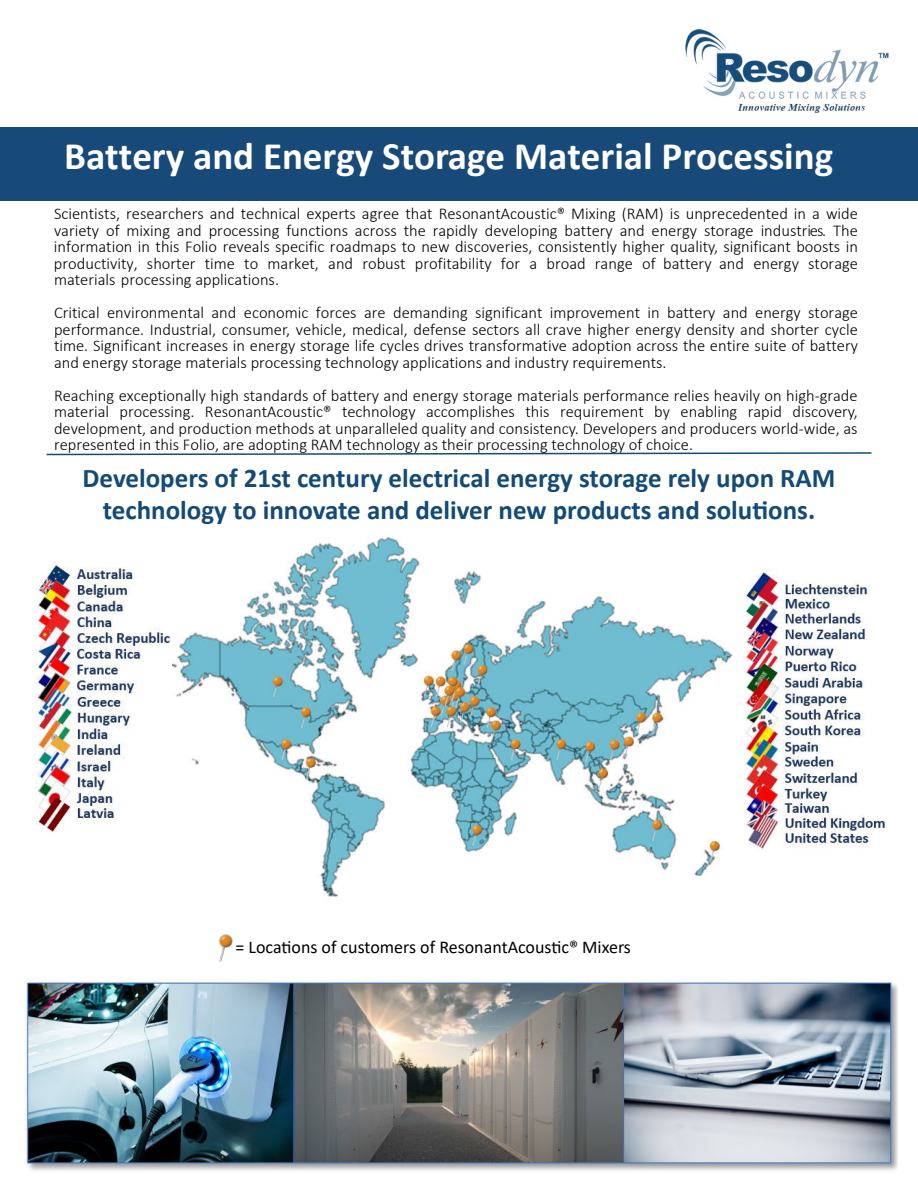
<style>
.page{position:relative;width:918px;height:1188px;background:#fff}
.page>*{position:absolute;margin:0;border:0;box-sizing:border-box;transform-origin:0 0}
.t1{font:700 39px "Calibri";color:#fff}
.t2{font:700 27px/32.4px "Calibri";color:#134a78;text-align:center}
.t3{font:18px "Calibri";color:#000}
.t4{font:300 16.5px/16.5px "Calibri";color:#000;text-align:justify}
</style>
<div class="page">
<div style="left:0;top:127px;width:918px;height:74px;background:#174a78"></div>
<img style="left:172px;top:537px;width:561px;height:398px">
<img style="left:219px;top:935px;width:13px;height:27px">
<img style="left:24px;top:978px;width:874px;height:193px">
<img style="left:744px;top:569px;width:142px;height:280px">
<img style="left:36px;top:562px;width:136px;height:270px">
<img style="left:685px;top:30px;width:204px;height:82px">
<svg style="left:46px;top:452px;width:826px;height:4px"></svg>
<h1 class="t1" style="left:64px;top:128px;width:771px">Battery and Energy Storage Material Processing</h1>
<p class="t4" style="left:54px;top:205px;width:805px">Scientists, researchers and technical experts agree that ResonantAcoustic® Mixing (RAM) is unprecedented in a wide variety of mixing and processing functions across the rapidly developing battery and energy storage industries. The information in this Folio reveals specific roadmaps to new discoveries, consistently higher quality, significant boosts in productivity, shorter time to market, and robust profitability for a broad range of battery and energy storage materials processing applications.</p>
<p class="t4" style="left:54px;top:304px;width:806px">Critical environmental and economic forces are demanding significant improvement in battery and energy storage performance. Industrial, consumer, vehicle, medical, defense sectors all crave higher energy density and shorter cycle time. Significant increases in energy storage life cycles drives transformative adoption across the entire suite of battery and energy storage materials processing technology applications and industry requirements.</p>
<p class="t4" style="left:54px;top:387px;width:805px">Reaching exceptionally high standards of battery and energy storage materials performance relies heavily on high-grade material processing. ResonantAcoustic® technology accomplishes this requirement by enabling rapid discovery, development, and production methods at unparalleled quality and consistency. Developers and producers world-wide, as represented in this Folio, are adopting RAM technology as their processing technology of choice.</p>
<h2 class="t2" style="left:83px;top:464px;width:754px">Developers of 21st century electrical energy storage rely upon RAM technology to innovate and deliver new products and solutions.</h2>
<p class="t3" style="left:236px;top:934px;width:397px">= Locations of customers of ResonantAcoustic® Mixers</p>
</div>
